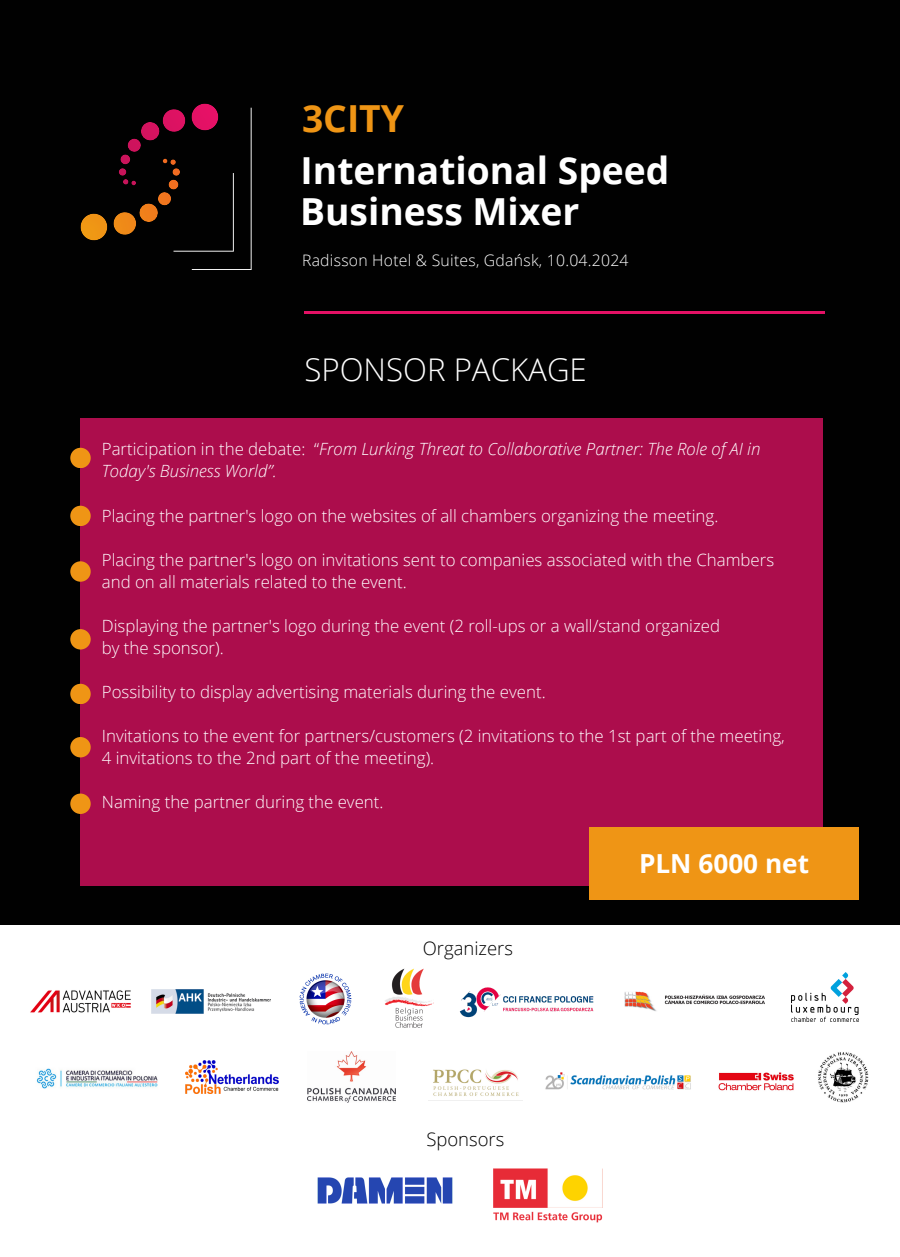
<style>
.page{position:relative;width:900px;height:1257px;background:#fff}
.page>*{position:absolute;margin:0;border:0;box-sizing:border-box;transform-origin:0 0}
.t1{font:700 37.25px "Open Sans";color:#fff}
.t2{font:700 37.25px "Open Sans";color:#ef9515}
.t3{font:700 37.19px "Open Sans";color:#fff}
.t4{font:300 31.25px "Open Sans";color:#fff}
.t5{font:700 26.19px "Open Sans";color:#fff}
.t6{font:300 18.5px "Open Sans";color:#000}
.t7{font:300 16.81px/22px "Open Sans";color:#fff}
.t8{font:italic 300 16.81px/22px "Open Sans";color:#fff}
.t9{font:300 15.81px "Open Sans";letter-spacing:.015em;color:#fff}
.s1{font-style:normal}
</style>
<div class="page">
<div style="left:0;top:0;width:900px;height:924px;background:#010101"></div>
<svg style="left:81px;top:213px;width:26px;height:27px"></svg>
<svg style="left:113px;top:104px;width:139px;height:166px"></svg>
<hr style="left:304px;top:311px;width:521px;height:2px;background:#e31165">
<div style="left:81px;top:418px;width:742px;height:468px;background:#ac0d4c"></div>
<div style="left:70px;top:448px;width:21px;height:20px;background:#ef9515;border-radius:50%"></div>
<div style="left:70px;top:505px;width:21px;height:21px;background:#ef9515;border-radius:50%"></div>
<div style="left:70px;top:561px;width:21px;height:20px;background:#ef9515;border-radius:50%"></div>
<div style="left:70px;top:629px;width:21px;height:20px;background:#ef9515;border-radius:50%"></div>
<div style="left:70px;top:683px;width:21px;height:21px;background:#ef9515;border-radius:50%"></div>
<div style="left:70px;top:737px;width:21px;height:20px;background:#ef9515;border-radius:50%"></div>
<div style="left:70px;top:793px;width:21px;height:20px;background:#ef9515;border-radius:50%"></div>
<div style="left:589px;top:827px;width:270px;height:72px;background:#ef9515"></div>
<img style="left:718px;top:1072px;width:76px;height:19px">
<img style="left:30px;top:990px;width:101px;height:23px">
<img style="left:151px;top:989px;width:119px;height:24px">
<img style="left:36px;top:1068px;width:122px;height:21px">
<img style="left:307px;top:1051px;width:89px;height:51px">
<img style="left:299px;top:973px;width:53px;height:52px">
<img style="left:624px;top:991px;width:140px;height:20px">
<img style="left:385px;top:968px;width:49px;height:60px">
<img style="left:792px;top:972px;width:67px;height:49px">
<img style="left:433px;top:1069px;width:86px;height:27px">
<img style="left:818px;top:1052px;width:50px;height:50px">
<img style="left:545px;top:1072px;width:146px;height:18px">
<img style="left:185px;top:1060px;width:94px;height:33px">
<img style="left:459px;top:987px;width:135px;height:31px">
<img style="left:493px;top:1168px;width:110px;height:54px">
<img style="left:317px;top:1177px;width:136px;height:27px">
<h5 class="t2" style="left:302px;top:92px;width:104px">3CITY</h5>
<h5 class="t3" style="left:301px;top:144px;width:370px">International Speed</h5>
<h5 class="t1" style="left:300px;top:186px;width:281px">Business Mixer</h5>
<h5 class="t9" style="left:302px;top:249px;width:328px">Radisson Hotel &amp; Suites, Gdańsk, 10.04.2024</h5>
<h5 class="t4" style="left:304px;top:347px;width:284px">SPONSOR PACKAGE</h5>
<p class="t8" style="left:102px;top:438px;width:660px"><span class="s1">Participation in the debate: “</span>From Lurking Threat to Collaborative Partner: The Role of AI in<br>Today's Business World”.</p>
<p class="t7" style="left:102px;top:504px;width:618px">Placing the partner's logo on the websites of all chambers organizing the meeting.</p>
<h1 class="t7" style="left:102px;top:548px;width:674px">Placing the partner's logo on invitations sent to companies associated with the Chambers and on all materials related to the event.</h1>
<h2 class="t7" style="left:102px;top:614px;width:620px">Displaying the partner's logo during the event (2 roll-ups or a wall/stand organized by the sponsor).</h2>
<h2 class="t7" style="left:102px;top:680px;width:445px">Possibility to display advertising materials during the event.</h2>
<p class="t7" style="left:102px;top:724px;width:684px">Invitations to the event for partners/customers (2 invitations to the 1st part of the meeting,<br>4 invitations to the 2nd part of the meeting).</p>
<h3 class="t7" style="left:102px;top:790px;width:283px">Naming the partner during the event.</h3>
<p class="t6" style="left:423px;top:935px;width:92px">Organizers</p>
<p class="t6" style="left:426px;top:1126px;width:80px">Sponsors</p>
<h5 class="t5" style="left:639px;top:845px;width:172px">PLN 6000 net</h5>
</div>
